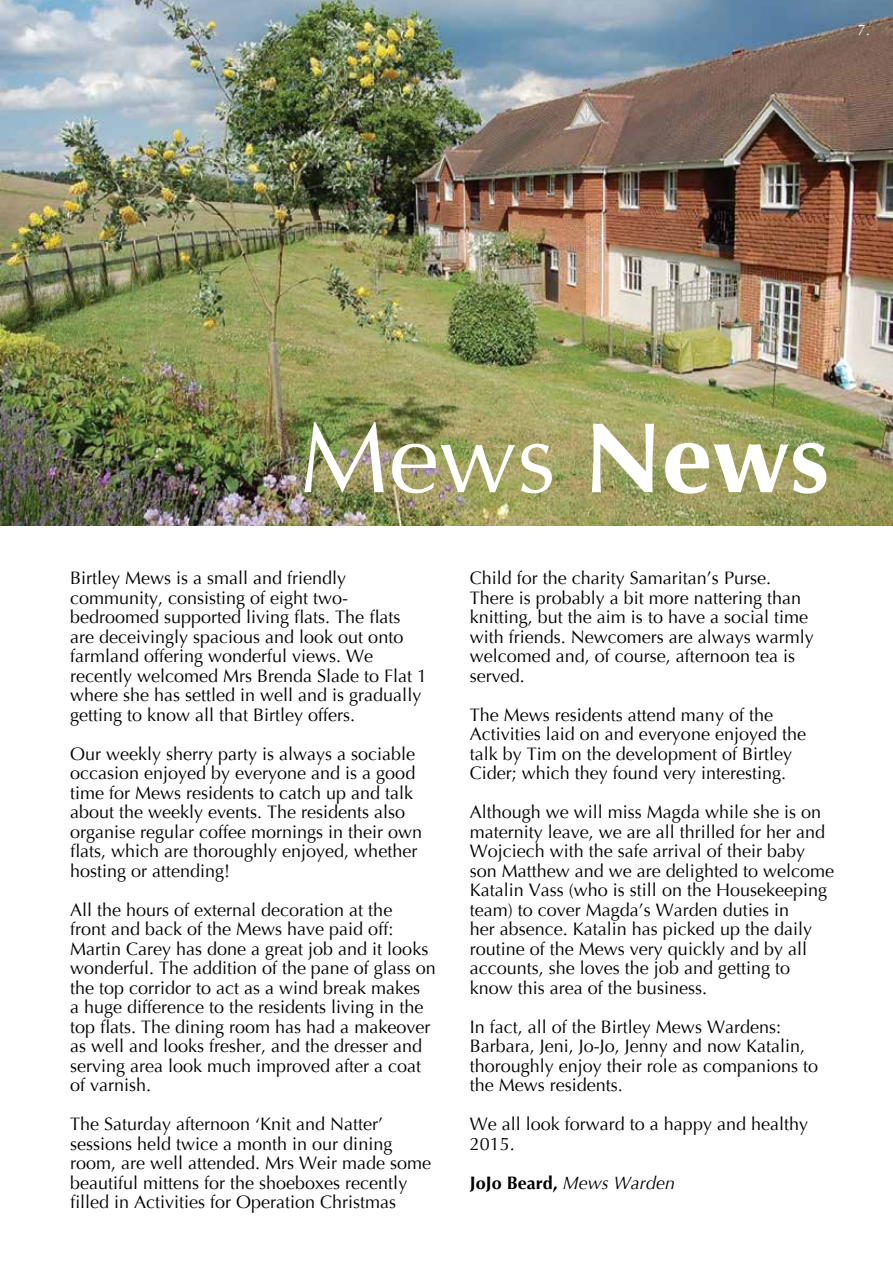
<style>
.page{position:relative;width:893px;height:1263px;background:#fff}
.page>*{position:absolute;margin:0;border:0;box-sizing:border-box;transform-origin:0 0}
.t1{font:100.35px "Optima";color:#fff}
.t2{font:18px/19.5px "Optima";color:#000}
.t3{font:700 18px "Optima";color:#000}
.t4{font:15px "Optima";color:#fff}
.s1{font-weight:700}
.s2{font-weight:400;font-style:italic}
</style>
<div class="page">
<img style="left:0;top:0;width:893px;height:526px">
<p class="t4" style="left:857px;top:21px;width:14px">7.</p>
<h1 class="t1" style="left:299px;top:400px;width:531px">Mews <span class="s1">News</span></h1>
<p class="t2" style="left:70px;top:569px;width:359px">Birtley Mews is a small and friendly community, consisting of eight two&shy;bedroomed supported living flats. The flats are deceivingly spacious and look out onto farmland offering wonderful views. We recently welcomed Mrs Brenda Slade to Flat 1 where she has settled in well and is gradually getting to know all that Birtley offers.</p>
<p class="t2" style="left:70px;top:744px;width:354px">Our weekly sherry party is always a sociable occasion enjoyed by everyone and is a good time for Mews residents to catch up and talk about the weekly events. The residents also organise regular coffee mornings in their own flats, which are thoroughly enjoyed, whether hosting or attending!</p>
<p class="t2" style="left:70px;top:900px;width:367px">All the hours of external decoration at the<br>front and back of the Mews have paid off:<br>Martin Carey has done a great job and it looks wonderful. The addition of the pane of glass on the top corridor to act as a wind break makes<br>a huge difference to the residents living in the top flats. The dining room has had a makeover as well and looks fresher, and the dresser and serving area look much improved after a coat of varnish.</p>
<p class="t2" style="left:70px;top:1115px;width:363px">The Saturday afternoon ‘Knit and Natter’ sessions held twice a month in our dining room, are well attended. Mrs Weir made some beautiful mittens for the shoeboxes recently filled in Activities for Operation Christmas</p>
<p class="t2" style="left:470px;top:569px;width:346px">Child for the charity Samaritan’s Purse.<br>There is probably a bit more nattering than knitting, but the aim is to have a social time with friends. Newcomers are always warmly welcomed and, of course, afternoon tea is served.</p>
<p class="t2" style="left:470px;top:705px;width:338px">The Mews residents attend many of the Activities laid on and everyone enjoyed the talk by Tim on the development of Birtley Cider; which they found very interesting.</p>
<p class="t2" style="left:470px;top:803px;width:366px">Although we will miss Magda while she is on maternity leave, we are all thrilled for her and Wojciech with the safe arrival of their baby son Matthew and we are delighted to welcome Katalin Vass (who is still on the Housekeeping team) to cover Magda’s Warden duties in<br>her absence. Katalin has picked up the daily routine of the Mews very quickly and by all accounts, she loves the job and getting to know this area of the business.</p>
<p class="t2" style="left:470px;top:1017px;width:350px">In fact, all of the Birtley Mews Wardens:<br>Barbara, Jeni, Jo-Jo, Jenny and now Katalin, thoroughly enjoy their role as companions to the Mews residents.</p>
<p class="t2" style="left:470px;top:1114px;width:340px">We all look forward to a happy and healthy<br>2015.</p>
<p class="t3" style="left:470px;top:1172px;width:207px">JoJo Beard, <span class="s2">Mews Warden</span></p>
</div>
